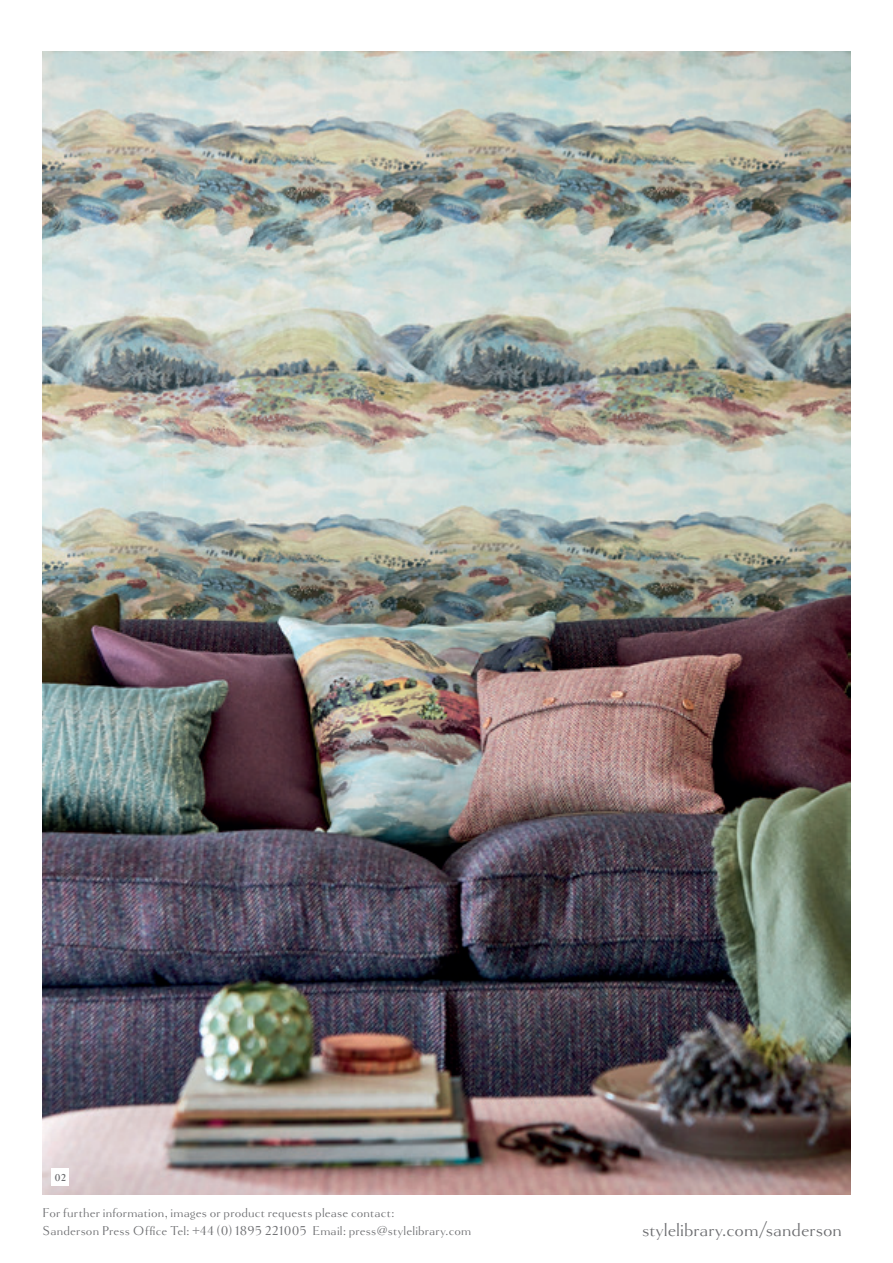
<style>
.page{position:relative;width:893px;height:1263px;background:#fff}
.page>*{position:absolute;margin:0;border:0;box-sizing:border-box;transform-origin:0 0}
.t1{font:19.5px "Goldenbook";color:#6c6d70}
.t2{font:13.5px/18px "Goldenbook";letter-spacing:.01em;color:#6c6d70}
.t3{font:700 10.5px "Goldenbook";color:#6c6d70}
</style>
<div class="page">
<img style="left:43px;top:51px;width:807px;height:1143px">
<div style="left:52px;top:1168px;width:17px;height:17px;background:#fff"></div>
<p class="t3" style="left:55px;top:1170px;width:13px">02</p>
<p class="t2" style="left:43px;top:1204px;width:430px">For further information, images or product requests please contact:<br>Sanderson Press Office Tel: +44 (0) 1895 221005 Email: press@stylelibrary.com</p>
<h1 class="t1" style="left:642px;top:1217px;width:201px">stylelibrary.com/sanderson</h1>
</div>
